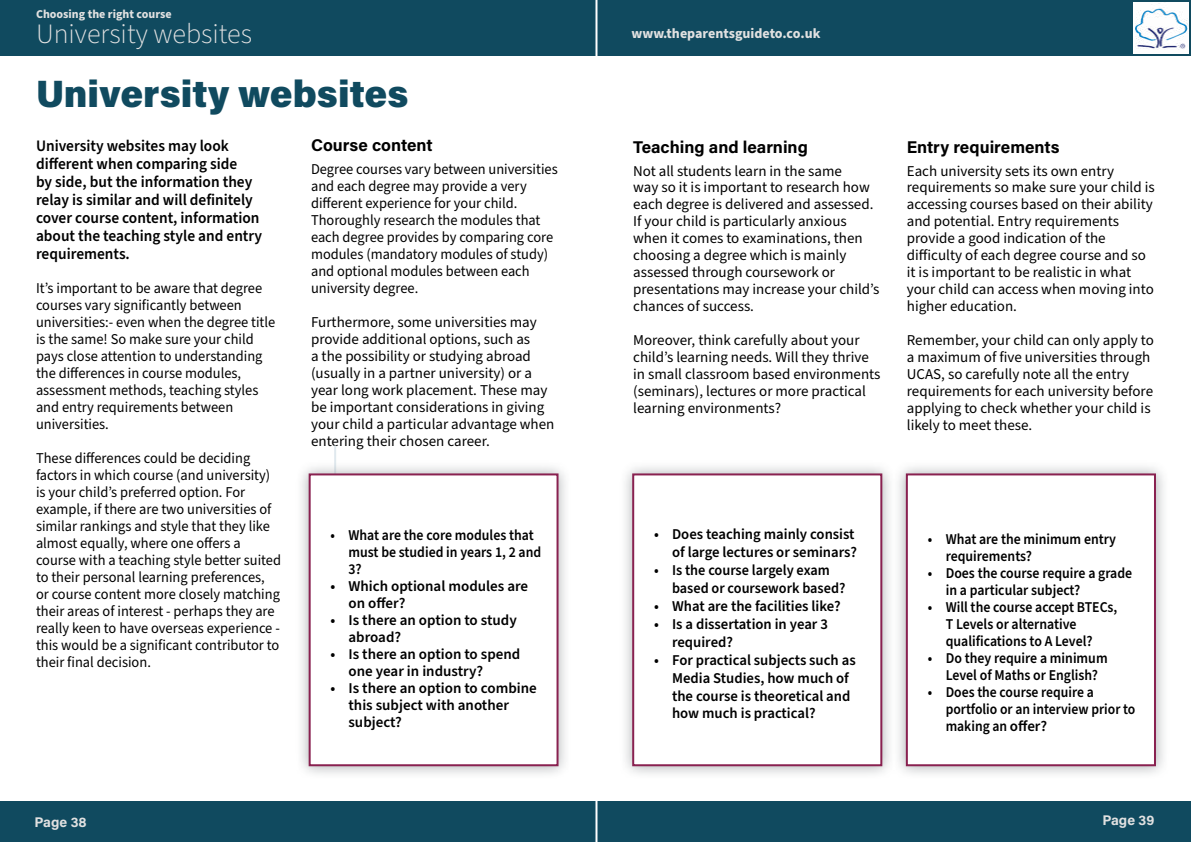
<style>
.page{position:relative;width:1191px;height:842px;background:#fff}
.page>*{position:absolute;margin:0;border:0;box-sizing:border-box;transform-origin:0 0}
.t1{font:900 38px "Acumin Pro";color:#104a5f}
.t2{font:300 28px "Source Sans Pro";color:#e1e1e1}
.t3{font:700 17px "Acumin Pro";color:#000}
.t4{font:600 16px/18px "Source Sans Pro";color:#000;scale:.96 1}
.t5{font:15px/17px "Source Sans Pro";color:#000}
.t6{font:15px/17px "Source Sans Pro";color:#000;scale:.96 1}
.t7{font:600 15px/17px "Source Sans Pro";color:#000}
.t8{font:600 15px/17px "Source Sans Pro";color:#000;scale:.92 1}
.t9{font:600 15px/17px "Source Sans Pro";color:#000;scale:.91 1}
.t10{font:600 15px/18px "Source Sans Pro";color:#000;scale:.95 1}
.t11{font:700 14px "Source Sans Pro";color:#e1e1e1}
.t12{font:700 14px "Acumin Pro";color:#e1e1e1}
.t13{font:700 12px "Source Sans Pro";color:#e1e1e1}
</style>
<div class="page">
<div style="left:0;top:0;width:1191px;height:56px;background:#104a5f"></div>
<div style="left:0;top:801px;width:1191px;height:41px;background:#104a5f"></div>
<hr style="left:595px;top:0;width:2px;height:842px;background:#fff">
<div style="left:1133px;top:2px;width:55px;height:52px;background:#fff"></div>
<img style="left:1135px;top:3px;width:53px;height:46px">
<hr style="left:334px;top:445px;width:2px;height:252px;background:#e0e9ee">
<div style="left:296px;top:460px;width:276px;height:319px;background:#919598;opacity:.75"></div>
<div style="left:310px;top:474px;width:247px;height:291px;background:#fff"></div>
<div style="left:309px;top:473px;width:249px;height:293px;border:2px solid #892150"></div>
<div style="left:619px;top:460px;width:276px;height:319px;background:#919598;opacity:.75"></div>
<div style="left:633px;top:474px;width:248px;height:291px;background:#fff"></div>
<div style="left:632px;top:473px;width:250px;height:293px;border:2px solid #892150"></div>
<div style="left:893px;top:460px;width:276px;height:319px;background:#919598;opacity:.75"></div>
<div style="left:907px;top:474px;width:248px;height:291px;background:#fff"></div>
<div style="left:906px;top:473px;width:250px;height:293px;border:2px solid #892150"></div>
<p class="t13" style="left:36px;top:6px;width:137px">Choosing the right course</p>
<h2 class="t2" style="left:36px;top:15px;width:217px">University websites</h2>
<h1 class="t1" style="left:36px;top:67px;width:374px">University websites</h1>
<p class="t4" style="left:36px;top:137px;width:237px">University websites may look different when comparing side<br>by side, but the information they relay is similar and will definitely cover course content, information about the teaching style and entry requirements.</p>
<p class="t6" style="left:36px;top:280px;width:251px">It’s important to be aware that degree courses vary significantly between universities:- even when the degree title is the same! So make sure your child pays close attention to understanding the differences in course modules, assessment methods, teaching styles and entry requirements between universities.</p>
<p class="t6" style="left:36px;top:450px;width:257px">These differences could be deciding factors in which course (and university) is your child’s preferred option. For example, if there are two universities of similar rankings and style that they like almost equally, where one offers a course with a teaching style better suited to their personal learning preferences, or course content more closely matching their areas of interest - perhaps they are really keen to have overseas experience - this would be a significant contributor to their final decision.</p>
<p class="t3" style="left:311px;top:133px;width:123px">Course content</p>
<p class="t6" style="left:311px;top:161px;width:258px">Degree courses vary between universities and each degree may provide a very different experience for your child.<br>Thoroughly research the modules that each degree provides by comparing core modules (mandatory modules of study) and optional modules between each university degree.</p>
<p class="t5" style="left:311px;top:314px;width:245px">Furthermore, some universities may provide additional options, such as<br>a the possibility or studying abroad (usually in a partner university) or a year long work placement. These may be important considerations in giving your child a particular advantage when entering their chosen career.</p>
<p class="t8" style="left:348px;top:526px;width:211px;text-indent:-18px">• What are the core modules that must be studied in years 1, 2 and<br>3?</p>
<p class="t7" style="left:348px;top:577px;width:181px;text-indent:-18px">• Which optional modules are on offer?</p>
<p class="t7" style="left:348px;top:611px;width:170px;text-indent:-18px">• Is there an option to study abroad?</p>
<p class="t7" style="left:348px;top:645px;width:173px;text-indent:-18px">• Is there an option to spend one year in industry?</p>
<p class="t7" style="left:348px;top:679px;width:190px;text-indent:-18px">• Is there an option to combine this subject with another subject?</p>
<p class="t11" style="left:631px;top:24px;width:190px">www.theparentsguideto.co.uk</p>
<p class="t3" style="left:633px;top:135px;width:176px">Teaching and learning</p>
<p class="t5" style="left:633px;top:162px;width:248px">Not all students learn in the same<br>way so it is important to research how each degree is delivered and assessed.<br>If your child is particularly anxious when it comes to examinations, then choosing a degree which is mainly assessed through coursework or presentations may increase your child’s chances of success.</p>
<p class="t5" style="left:633px;top:332px;width:249px">Moreover, think carefully about your child’s learning needs. Will they thrive in small classroom based environments (seminars), lectures or more practical learning environments?</p>
<p class="t3" style="left:907px;top:135px;width:154px">Entry requirements</p>
<p class="t5" style="left:907px;top:162px;width:249px">Each university sets its own entry requirements so make sure your child is accessing courses based on their ability and potential. Entry requirements provide a good indication of the difficulty of each degree course and so it is important to be realistic in what your child can access when moving into higher education.</p>
<p class="t5" style="left:907px;top:332px;width:249px">Remember, your child can only apply to a maximum of five universities through UCAS, so carefully note all the entry requirements for each university before applying to check whether your child is likely to meet these.</p>
<p class="t7" style="left:654px;top:525px;width:204px;line-height:18px;text-align:right">• Does teaching mainly consist of large lectures or seminars?</p>
<p class="t10" style="left:672px;top:561px;width:184px;text-indent:-18px">• Is the course largely exam based or coursework based?</p>
<p class="t7" style="left:654px;top:597px;width:188px">• What are the facilities like?</p>
<p class="t7" style="left:672px;top:615px;width:157px;line-height:18px;text-indent:-18px">• Is a dissertation in year 3 required?</p>
<p class="t7" style="left:672px;top:651px;width:185px;line-height:17.7px;text-indent:-18px">• For practical subjects such as<br>Media Studies, how much of the course is theoretical and how much is practical?</p>
<p class="t8" style="left:945px;top:530px;width:187px;text-indent:-18px">• What are the minimum entry requirements?</p>
<p class="t8" style="left:945px;top:564px;width:204px;text-indent:-18px">• Does the course require a grade in a particular subject?</p>
<p class="t8" style="left:945px;top:598px;width:188px;text-indent:-18px">• Will the course accept BTECs,<br>T Levels or alternative qualifications to A Level?</p>
<p class="t8" style="left:927px;top:649px;width:197px;text-align:center">• Do they require a minimum<br>Level of Maths or English?</p>
<p class="t9" style="left:945px;top:683px;width:210px;text-indent:-18px">• Does the course require a portfolio or an interview prior to making an offer?</p>
<p class="t12" style="left:35px;top:812px;width:54px">Page 38</p>
<p class="t12" style="left:1102px;top:810px;width:54px">Page 39</p>
</div>
